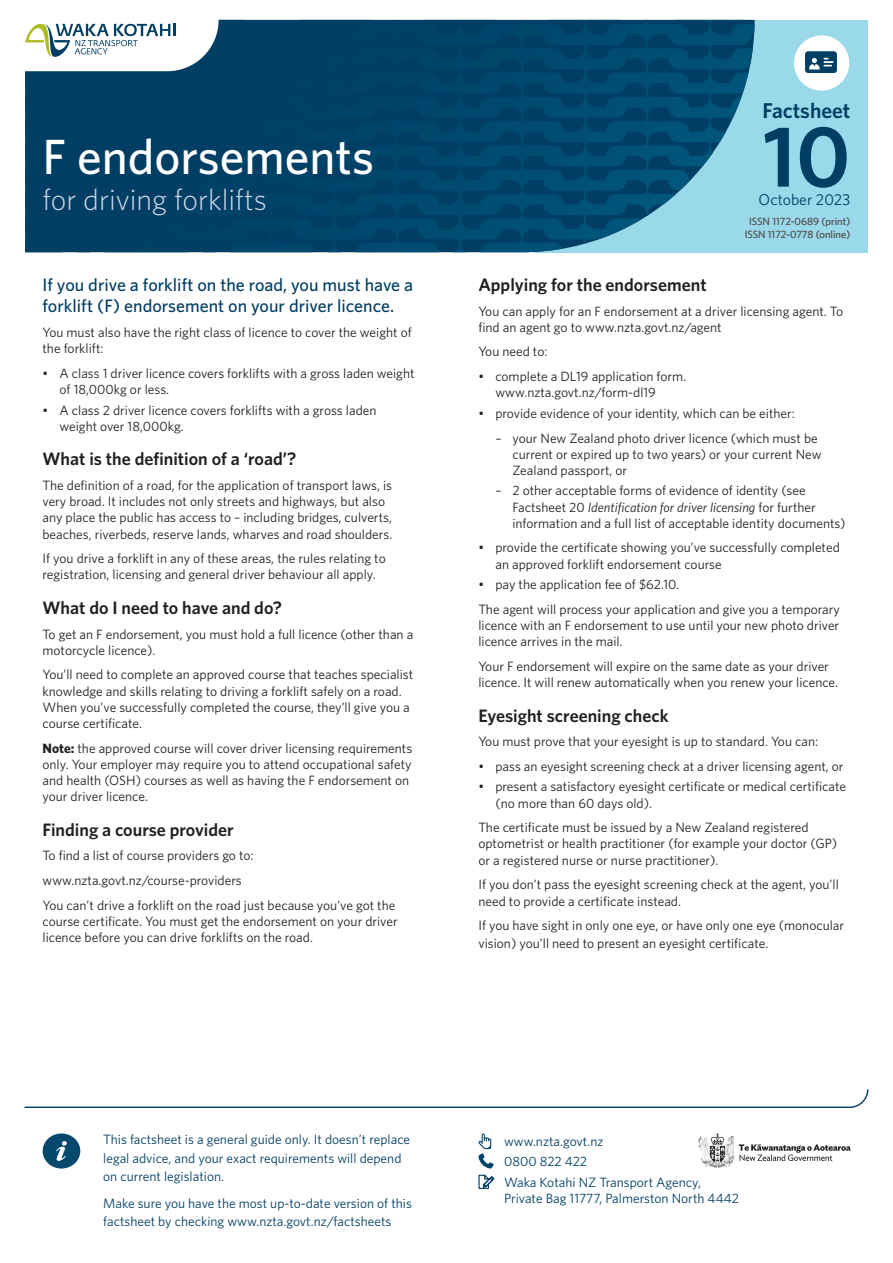
<style>
.page{position:relative;width:893px;height:1263px;background:#fff}
.page>*{position:absolute;margin:0;border:0;box-sizing:border-box;transform-origin:0 0}
.Factsheet{font:600 86.85px "Whitney";color:#003e64}
.Factsheet_Title{font:500 49.5px "Whitney";color:#fff}
.Factsheet_Subtitle{font:300 30px "Whitney";color:#cfd8ea}
.Factsheet-2{font:600 21.45px "Whitney";color:#003e64}
.Heading{font:600 18px "Whitney";color:#231f20}
.Intro{font:500 18px/21.6px "Whitney";color:#003e64}
.Factsheet_date{font:15.75px "Whitney";color:#003e64}
.Body{font:13.5px/16.2px "Whitney";color:#231f20}
.Body-2{font:13.5px/18.5px "Whitney";color:#003e64}
.Contact_details{font:13.5px/16.2px "Whitney";color:#003e64}
.t1{font:10.5px "Whitney";color:#57585a}
.s1{font-weight:700}
.s2{font-style:italic}
</style>
<div class="page">
<div style="left:533px;top:20px;width:335px;height:232px;background:#99d9ea"></div>
<svg style="left:25px;top:20px;width:730px;height:232px;fill:#004066"></svg>
<svg style="left:25px;top:19px;width:684px;height:52px"></svg>
<div style="left:794px;top:35px;width:55px;height:56px;background:#fff;border-radius:50%"></div>
<svg style="left:805px;top:51px;width:32px;height:22px"></svg>
<svg style="left:698px;top:1133px;width:153px;height:35px"></svg>
<svg style="left:478px;top:1133px;width:16px;height:35px"></svg>
<svg style="left:478px;top:1174px;width:16px;height:15px"></svg>
<div style="left:43px;top:1133px;width:37px;height:35px;background:#04496d;border-radius:50%"></div>
<svg style="left:56px;top:1141px;width:11px;height:20px"></svg>
<svg style="left:24px;top:1089px;width:845px;height:19px"></svg>
<p class="Factsheet_Title" style="left:43px;top:124px;width:333px">F endorsements</p>
<p class="Factsheet_Subtitle" style="left:43px;top:180px;width:226px">for driving forklifts</p>
<p class="Intro" style="left:43px;top:273px;width:372px">If you drive a forklift on the road, you must have a forklift (F) endorsement on your driver licence.</p>
<p class="Body" style="left:43px;top:324px;width:371px">You must also have the right class of licence to cover the weight of the forklift:</p>
<p class="Body" style="left:60px;top:365px;width:357px;text-indent:-17px">• A class 1 driver licence covers forklifts with a gross laden weight of 18,000kg or less.</p>
<p class="Body" style="left:60px;top:402px;width:319px;text-indent:-17px">• A class 2 driver licence covers forklifts with a gross laden weight over 18,000kg.</p>
<p class="Heading" style="left:43px;top:447px;width:255px">What is the definition of a ‘road’?</p>
<p class="Body" style="left:43px;top:477px;width:351px">The definition of a road, for the application of transport laws, is very broad. It includes not only streets and highways, but also any place the public has access to – including bridges, culverts, beaches, riverbeds, reserve lands, wharves and road shoulders.</p>
<p class="Body" style="left:43px;top:550px;width:345px">If you drive a forklift in any of these areas, the rules relating to registration, licensing and general driver behaviour all apply.</p>
<p class="Heading" style="left:43px;top:596px;width:241px">What do I need to have and do?</p>
<p class="Body" style="left:43px;top:625px;width:372px">To get an F endorsement, you must hold a full licence (other than a motorcycle licence).</p>
<p class="Body" style="left:43px;top:666px;width:372px">You’ll need to complete an approved course that teaches specialist knowledge and skills relating to driving a forklift safely on a road.<br>When you’ve successfully completed the course, they’ll give you a course certificate.</p>
<p class="Body" style="left:43px;top:740px;width:371px"><span class="s1">Note:</span> the approved course will cover driver licensing requirements only. Your employer may require you to attend occupational safety and health (OSH) courses as well as having the F endorsement on your driver licence.</p>
<p class="Heading" style="left:43px;top:817px;width:193px">Finding a course provider</p>
<p class="Body" style="left:43px;top:847px;width:213px">To find a list of course providers go to:</p>
<p class="Body" style="left:43px;top:872px;width:201px">www.nzta.govt.nz/course-providers</p>
<p class="Body" style="left:43px;top:897px;width:357px">You can’t drive a forklift on the road just because you’ve got the course certificate. You must get the endorsement on your driver licence before you can drive forklifts on the road.</p>
<p class="Factsheet-2" style="left:762px;top:96px;width:89px">Factsheet</p>
<p class="Factsheet" style="left:763px;top:99px;width:89px">10</p>
<p class="Factsheet_date" style="left:759px;top:190px;width:93px">October 2023</p>
<p class="t1" style="left:749px;top:215px;width:103px">ISSN 1172-0689 (print)</p>
<p class="t1" style="left:745px;top:227px;width:107px">ISSN 1172-0778 (online)</p>
<p class="Heading" style="left:478px;top:273px;width:230px">Applying for the endorsement</p>
<p class="Body" style="left:478px;top:302px;width:366px">You can apply for an F endorsement at a driver licensing agent. To find an agent go to www.nzta.govt.nz/agent</p>
<p class="Body" style="left:478px;top:343px;width:71px">You need to:</p>
<p class="Body" style="left:495px;top:368px;width:192px;text-indent:-17px">• complete a DL19 application form. www.nzta.govt.nz/form-dl19</p>
<p class="Body" style="left:478px;top:405px;width:318px">• provide evidence of your identity, which can be either:</p>
<p class="Body" style="left:512px;top:429px;width:311px;text-indent:-17px">– your New Zealand photo driver licence (which must be current or expired up to two years) or your current New<br>Zealand passport, or</p>
<p class="Body" style="left:512px;top:482px;width:335px;text-indent:-17px">– 2 other acceptable forms of evidence of identity (see<br>Factsheet 20 <span class="s2">Identification for driver licensing</span> for further information and a full list of acceptable identity documents)</p>
<p class="Body" style="left:495px;top:539px;width:346px;text-indent:-17px">• provide the certificate showing you’ve successfully completed an approved forklift endorsement course</p>
<p class="Body" style="left:478px;top:576px;width:202px">• pay the application fee of $62.10.</p>
<p class="Body" style="left:478px;top:601px;width:363px;text-align:justify">The agent will process your application and give you a temporary licence with an F endorsement to use until your new photo driver licence arrives in the mail.</p>
<p class="Body" style="left:478px;top:658px;width:361px">Your F endorsement will expire on the same date as your driver licence. It will renew automatically when you renew your licence.</p>
<p class="Heading" style="left:478px;top:703px;width:192px">Eyesight screening check</p>
<p class="Body" style="left:478px;top:733px;width:341px">You must prove that your eyesight is up to standard. You can:</p>
<p class="Body" style="left:478px;top:758px;width:367px">• pass an eyesight screening check at a driver licensing agent, or</p>
<p class="Body" style="left:495px;top:778px;width:352px;text-indent:-17px">• present a satisfactory eyesight certificate or medical certificate (no more than 60 days old).</p>
<p class="Body" style="left:478px;top:819px;width:360px">The certificate must be issued by a New Zealand registered optometrist or health practitioner (for example your doctor (GP) or a registered nurse or nurse practitioner).</p>
<p class="Body" style="left:478px;top:876px;width:362px">If you don’t pass the eyesight screening check at the agent, you’ll need to provide a certificate instead.</p>
<p class="Body" style="left:478px;top:916px;width:367px;line-height:18px">If you have sight in only one eye, or have only one eye (monocular vision) you’ll need to present an eyesight certificate.</p>
<p class="Body-2" style="left:103px;top:1130px;width:308px">This factsheet is a general guide only. It doesn’t replace legal advice, and your exact requirements will depend on current legislation.</p>
<p class="Body-2" style="left:103px;top:1194px;width:310px">Make sure you have the most up-to-date version of this factsheet by checking www.nzta.govt.nz/factsheets</p>
<p class="Contact_details" style="left:504px;top:1133px;width:101px">www.nzta.govt.nz</p>
<p class="Contact_details" style="left:504px;top:1153px;width:85px">0800 822 422</p>
<p class="Contact_details" style="left:504px;top:1174px;width:236px">Waka Kotahi NZ Transport Agency,<br>Private Bag 11777, Palmerston North 4442</p>
</div>
